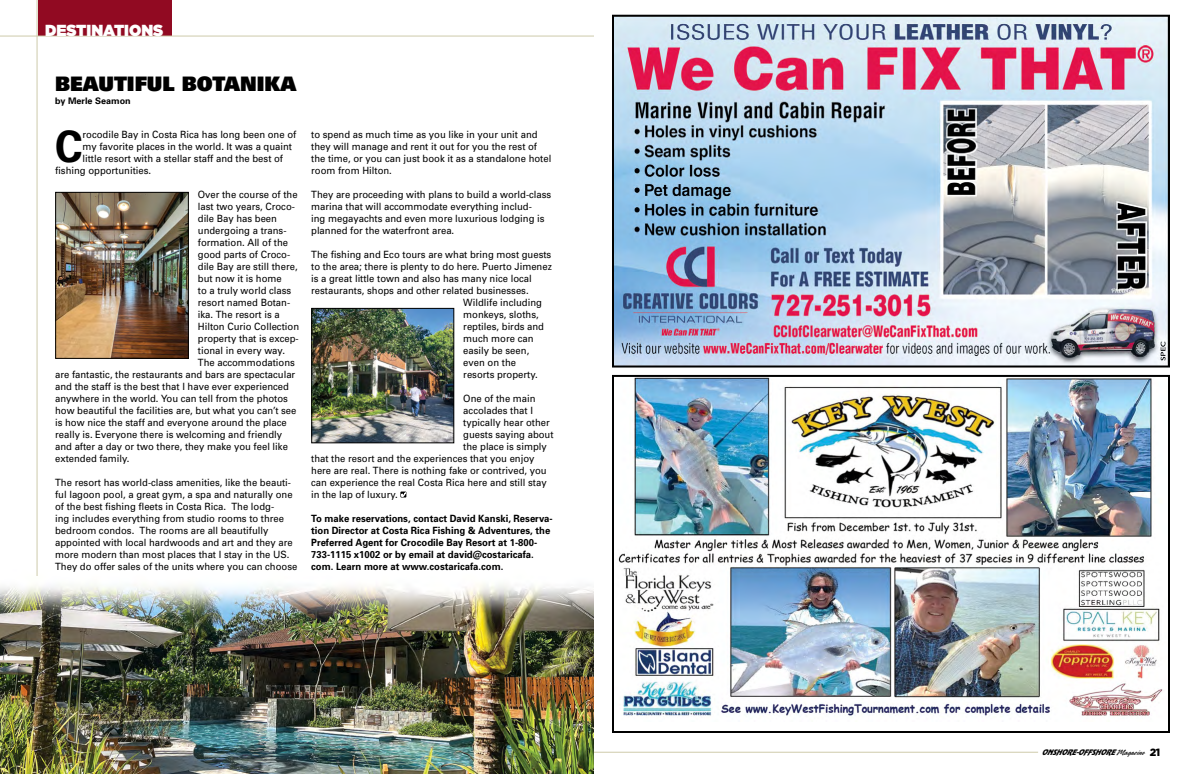
<style>
.page{position:relative;width:1188px;height:774px;background:#fff}
.page>*{position:absolute;margin:0;border:0;box-sizing:border-box;transform-origin:0 0}
.t1{font:700 43.2px "Univers";color:#000;scale:.95 1}
.t2{font:900 20px "Univers";color:#000}
.t3{font:900 16px "Gotham";color:#fff;scale:.95 1}
.t4{font:10px/12px "Univers";color:#000;scale:.95 1}
.t5{font:700 10px/12px "Univers";color:#000;scale:.95 1}
.t6{font:700 9px "Univers";color:#000}
.t7{font:italic 6.8px "Revue";color:#000}
.s1{font-family:"Rapier Plain";font-style:normal;font-size:8.7px}
.s2{font-family:"Gotham";font-weight:900;font-style:normal;font-size:10.5px}
</style>
<div class="page">
<img style="left:615px;top:18px;width:552px;height:347px">
<div style="left:612px;top:15px;width:558px;height:353px;border:2px solid #000"></div>
<hr style="left:594px;top:752px;width:444px;height:1px;background:#cecaaa">
<img style="left:618px;top:378px;width:545px;height:340px">
<div style="left:612px;top:375px;width:558px;height:358px;border:2px solid #000"></div>
<img style="left:0;top:569px;width:594px;height:205px">
<div style="left:38px;top:0;width:133px;height:36px;background:#910a22"></div>
<hr style="left:0;top:36px;width:594px;height:1px;background:#cecaaa">
<hr style="left:37px;top:0;width:1px;height:576px;background:#cecaaa">
<svg style="left:400px;top:492px;width:6px;height:6px"></svg>
<img style="left:57px;top:194px;width:130px;height:163px">
<div style="left:55px;top:192px;width:134px;height:167px;border:1px solid #000"></div>
<img style="left:313px;top:310px;width:139px;height:131px">
<div style="left:311px;top:308px;width:143px;height:135px;border:1px solid #000"></div>
<h3 class="t3" style="left:45px;top:18px;width:126px">DESTINATIONS</h3>
<h2 class="t2" style="left:55px;top:71px;width:243px">BEAUTIFUL BOTANIKA</h2>
<h1 class="t1" style="left:55px;top:118px;width:30px">C</h1>
<p class="t4" style="left:83px;top:128px;width:227px">rocodile Bay in Costa Rica has long been one of</p>
<p class="t6" style="left:55px;top:95px;width:77px">by Merle Seamon</p>
<p class="t4" style="left:83px;top:140px;width:222px">my favorite places in the world. It was a quaint</p>
<p class="t4" style="left:83px;top:152px;width:213px">little resort with a stellar staff and the best of</p>
<p class="t4" style="left:55px;top:164px;width:103px">fishing opportunities.</p>
<p class="t4" style="left:198px;top:188px;width:107px">Over the course of the</p>
<p class="t4" style="left:198px;top:200px;width:104px">last two years, Croco-</p>
<p class="t4" style="left:198px;top:212px;width:85px">dile Bay has been</p>
<p class="t4" style="left:198px;top:224px;width:95px">undergoing a trans-</p>
<p class="t4" style="left:198px;top:236px;width:96px">formation. All of the</p>
<p class="t4" style="left:198px;top:248px;width:99px">good parts of Croco-</p>
<p class="t4" style="left:198px;top:260px;width:107px">dile Bay are still there,</p>
<p class="t4" style="left:198px;top:272px;width:90px">but now it is home</p>
<p class="t4" style="left:198px;top:284px;width:100px">to a truly world class</p>
<p class="t4" style="left:198px;top:296px;width:99px">resort named Botan-</p>
<p class="t4" style="left:198px;top:308px;width:88px">ika. The resort is a</p>
<p class="t4" style="left:198px;top:320px;width:108px">Hilton Curio Collection</p>
<p class="t4" style="left:198px;top:332px;width:108px">property that is excep-</p>
<p class="t4" style="left:198px;top:344px;width:93px">tional in every way.</p>
<p class="t4" style="left:198px;top:356px;width:104px">The accommodations</p>
<p class="t4" style="left:55px;top:368px;width:254px">are fantastic, the restaurants and bars are spectacular</p>
<p class="t4" style="left:55px;top:380px;width:248px">and the staff is the best that I have ever experienced</p>
<p class="t4" style="left:55px;top:392px;width:247px">anywhere in the world. You can tell from the photos</p>
<p class="t4" style="left:55px;top:404px;width:256px">how beautiful the facilities are, but what you can’t see</p>
<p class="t4" style="left:55px;top:416px;width:245px">is how nice the staff and everyone around the place</p>
<p class="t4" style="left:55px;top:428px;width:240px">really is. Everyone there is welcoming and friendly</p>
<p class="t4" style="left:55px;top:440px;width:247px">and after a day or two there, they make you feel like</p>
<p class="t4" style="left:55px;top:452px;width:80px">extended family.</p>
<p class="t4" style="left:55px;top:476px;width:257px">The resort has world-class amenities, like the beauti&shy;ful lagoon pool, a great gym, a spa and naturally one of the best fishing fleets in Costa Rica. The lodg-<br>ing includes everything from studio rooms to three bedroom condos. The rooms are all beautifully appointed with local hardwoods and art and they are more modern than most places that I stay in the US.<br>They do offer sales of the units where you can choose</p>
<p class="t4" style="left:311px;top:128px;width:254px">to spend as much time as you like in your unit and they will manage and rent it out for you the rest of the time, or you can just book it as a standalone hotel room from Hilton.</p>
<p class="t4" style="left:311px;top:188px;width:254px">They are proceeding with plans to build a world-class marina that will accommodate everything includ-<br>ing megayachts and even more luxurious lodging is planned for the waterfront area.</p>
<p class="t4" style="left:311px;top:248px;width:254px">The fishing and Eco tours are what bring most guests</p>
<p class="t4" style="left:311px;top:260px;width:255px">to the area; there is plenty to do here. Puerto Jimenez</p>
<p class="t4" style="left:311px;top:272px;width:234px">is a great little town and also has many nice local</p>
<p class="t4" style="left:311px;top:284px;width:230px">restaurants, shops and other related businesses.</p>
<p class="t4" style="left:463px;top:296px;width:84px">Wildlife including</p>
<p class="t4" style="left:463px;top:308px;width:81px">monkeys, sloths,</p>
<p class="t4" style="left:463px;top:320px;width:87px">reptiles, birds and</p>
<p class="t4" style="left:463px;top:332px;width:75px">much more can</p>
<p class="t4" style="left:463px;top:344px;width:71px">easily be seen,</p>
<p class="t4" style="left:463px;top:356px;width:57px">even on the</p>
<p class="t4" style="left:463px;top:368px;width:80px">resorts property.</p>
<p class="t4" style="left:463px;top:392px;width:78px">One of the main</p>
<p class="t4" style="left:463px;top:404px;width:75px">accolades that I</p>
<p class="t4" style="left:463px;top:416px;width:93px">typically hear other</p>
<p class="t4" style="left:463px;top:428px;width:97px">guests saying about</p>
<p class="t4" style="left:463px;top:440px;width:89px">the place is simply</p>
<p class="t4" style="left:311px;top:452px;width:237px">that the resort and the experiences that you enjoy</p>
<p class="t4" style="left:311px;top:464px;width:249px">here are real. There is nothing fake or contrived, you</p>
<p class="t4" style="left:311px;top:476px;width:249px">can experience the real Costa Rica here and still stay</p>
<p class="t4" style="left:311px;top:488px;width:93px">in the lap of luxury.</p>
<p class="t5" style="left:311px;top:512px;width:256px">To make reservations, contact David Kanski, Reserva&shy;tion Director at Costa Rica Fishing &amp; Adventures, the Preferred Agent for Crocodile Bay Resort at 1-800- 733-1115 x1002 or by email at david@costaricafa. com. Learn more at www.costaricafa.com.</p>
<p class="t7" style="left:1041px;top:748px;width:120px">ONSHORE-OFFSHORE <span class="s1">M a g a z i n e</span> <span class="s2">2 1</span></p>
</div>
